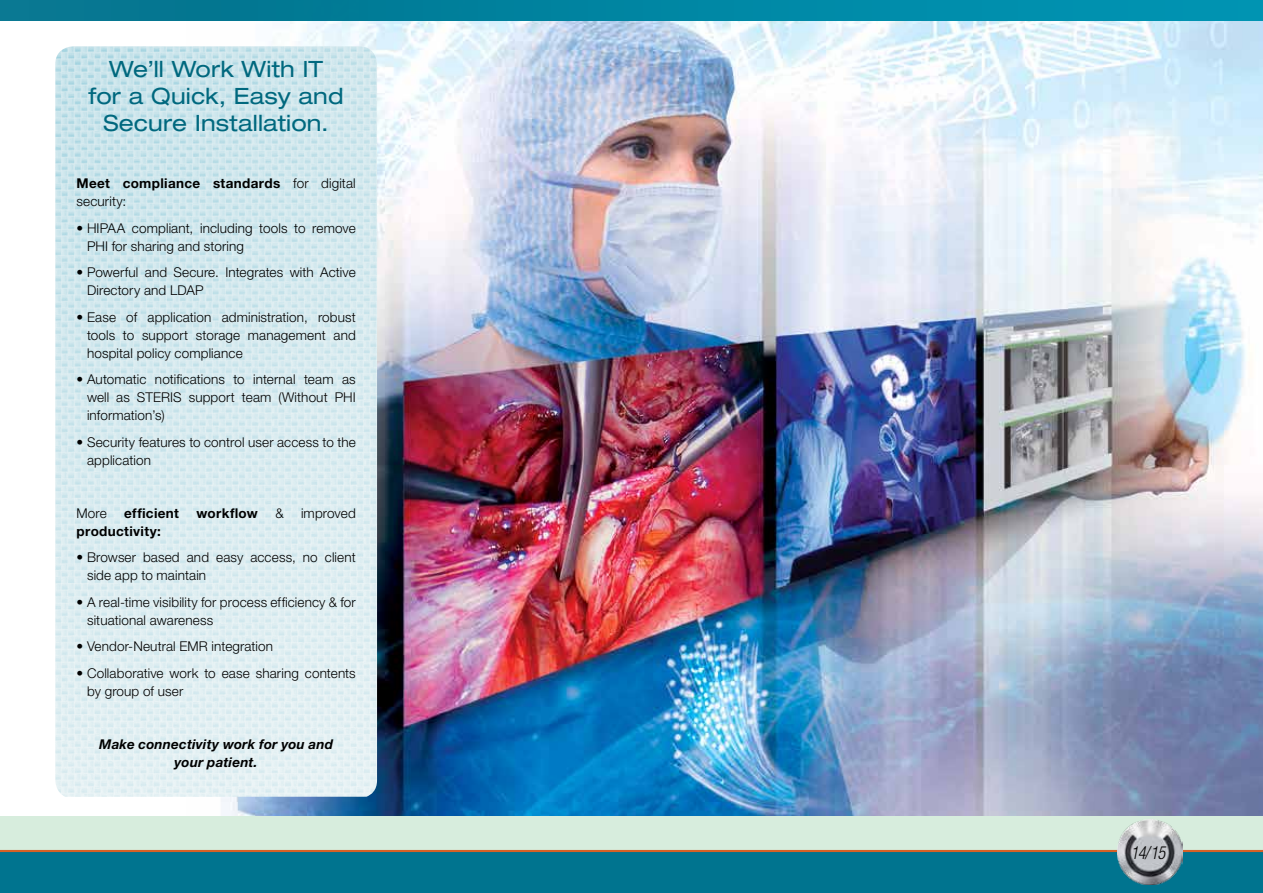
<style>
.page{position:relative;width:1263px;height:893px;background:#fff}
.page>*{position:absolute;margin:0;border:0;box-sizing:border-box;transform-origin:0 0}
.t1{font:expanded 22.5px/27px "Helvetica Neue LT";letter-spacing:.005em;color:#00687e;text-align:center}
.t2{font:italic 300 condensed 18px "Helvetica Neue LT";color:#000;scale:.9 1}
.t3{font:300 13.5px/18px "Helvetica Neue LT";letter-spacing:.01em;color:#000}
.t4{font:700 13.5px/18px "Helvetica Neue LT";letter-spacing:.025em;color:#000}
.t5{font:italic 700 13.5px/18px "Helvetica Neue LT";letter-spacing:.01em;color:#000;text-align:center}
.s1{font-weight:300}
</style>
<div class="page">
<img style="left:187px;top:20px;width:1076px;height:796px">
<div style="left:0;top:0;width:1263px;height:20px;background:linear-gradient(to right,#05738d,#0096b5)"></div>
<div style="left:0;top:850px;width:1263px;height:43px;background:#00748f"></div>
<div style="left:0;top:816px;width:1263px;height:34px;background:#d7eddd"></div>
<hr style="left:0;top:850px;width:1263px;height:2px;background:#d56127">
<img style="left:55px;top:46px;width:322px;height:751px">
<img style="left:1118px;top:820px;width:64px;height:64px">
<h1 class="t1" style="left:89px;top:56px;width:256px">We’ll Work With IT<br>for a Quick, Easy and<br>Secure Installation.</h1>
<p class="t4" style="left:77px;top:174px;width:281px">Meet compliance standards <span class="s1">for digital security:</span></p>
<p class="t3" style="left:87px;top:218px;width:270px;text-indent:-11px">• HIPAA compliant, including tools to remove<br>PHI for sharing and storing</p>
<p class="t3" style="left:87px;top:263px;width:270px;text-indent:-11px">• Powerful and Secure. Integrates with Active<br>Directory and LDAP</p>
<p class="t3" style="left:87px;top:307px;width:270px;text-align:justify;text-indent:-11px">• Ease of application administration, robust tools to support storage management and hospital policy compliance</p>
<p class="t3" style="left:87px;top:370px;width:270px;text-align:justify;text-indent:-11px">• Automatic notifications to internal team as well as STERIS support team (Without PHI information’s)</p>
<p class="t3" style="left:87px;top:432px;width:270px;text-indent:-11px">• Security features to control user access to the application</p>
<p class="t3" style="left:77px;top:503px;width:32px">More</p>
<p class="t4" style="left:124px;top:503px;width:56px">efficient</p>
<p class="t4" style="left:196px;top:503px;width:63px">workflow</p>
<p class="t3" style="left:275px;top:503px;width:10px">&amp;</p>
<p class="t3" style="left:301px;top:503px;width:56px">improved</p>
<p class="t4" style="left:77px;top:521px;width:86px">productivity:</p>
<p class="t3" style="left:87px;top:548px;width:270px;text-indent:-11px">• Browser based and easy access, no client side app to maintain</p>
<p class="t3" style="left:87px;top:592px;width:270px;text-indent:-11px">• A real-time visibility for process efficiency &amp; for situational awareness</p>
<p class="t3" style="left:77px;top:637px;width:198px">• Vendor-Neutral EMR integration</p>
<p class="t3" style="left:87px;top:663px;width:270px;text-indent:-11px">• Collaborative work to ease sharing contents by group of user</p>
<p class="t5" style="left:99px;top:734px;width:235px">Make connectivity work for you and your patient.</p>
<h2 class="t2" style="left:1131px;top:842px;width:40px">14/15</h2>
</div>
